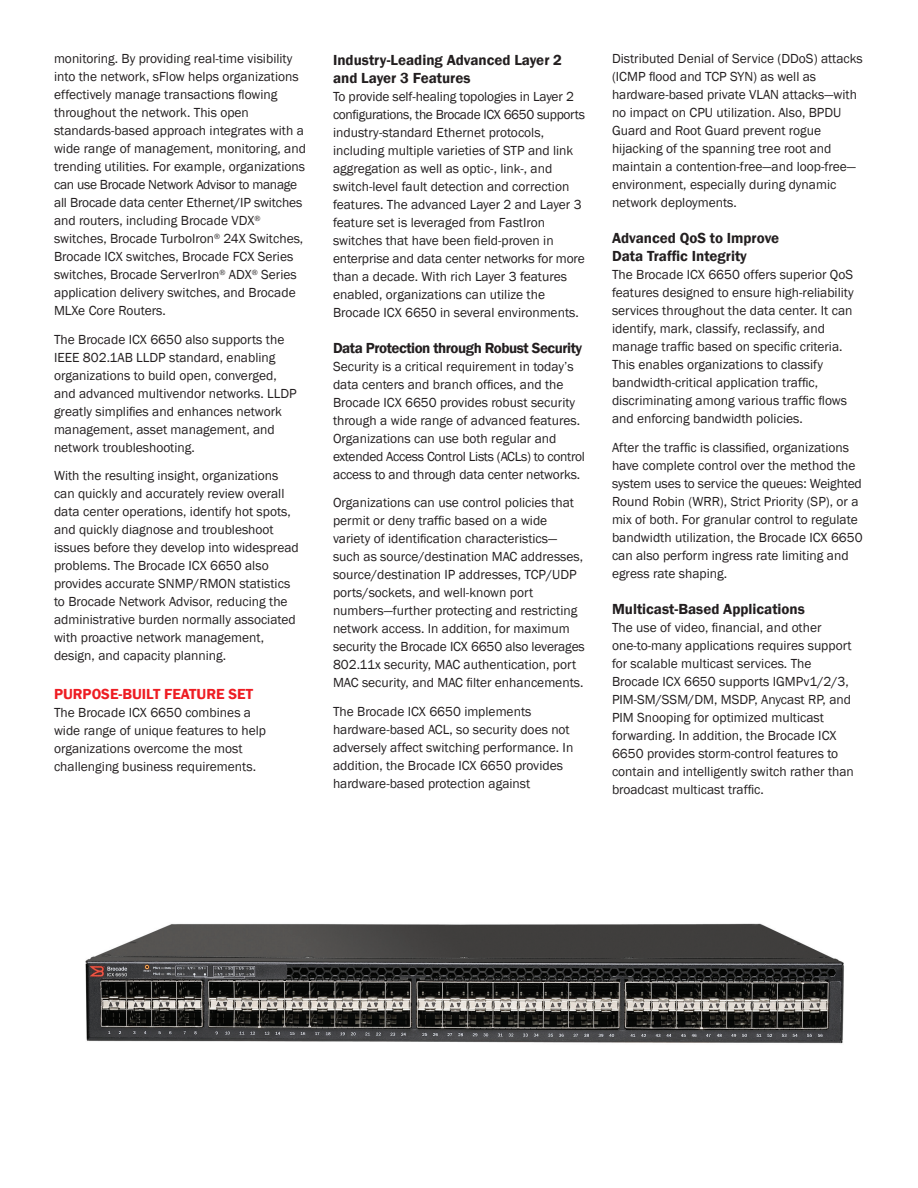
<style>
.page{position:relative;width:918px;height:1188px;background:#fff}
.page>*{position:absolute;margin:0;border:0;box-sizing:border-box;transform-origin:0 0}
.Body_Text_10pt_Subhe{font:600 15px/18px "Franklin Gothic";color:#231f20}
.Body_Text_10pt_Subhe-2{font:600 15px "Franklin Gothic";letter-spacing:-.03em;color:#231f20}
.Body_Text_10pt_Subhe-3{font:600 15px "Franklin Gothic";color:#ee1d23}
.Body_Text_9pt_Book{font:13.5px/18px "Franklin Gothic";color:#231f20}
</style>
<div class="page">
<img style="left:85px;top:923px;width:759px;height:121px">
<p class="Body_Text_9pt_Book" style="left:54px;top:50px;width:253px">monitoring. By providing real-time visibility into the network, sFlow helps organizations effectively manage transactions flowing throughout the network. This open standards-based approach integrates with a wide range of management, monitoring, and trending utilities. For example, organizations can use Brocade Network Advisor to manage all Brocade data center Ethernet/IP switches and routers, including Brocade VDX<sup>® </sup>switches, Brocade TurboIron<sup>®</sup> 24X Switches, Brocade ICX switches, Brocade FCX Series switches, Brocade ServerIron<sup>®</sup> ADX<sup>®</sup> Series application delivery switches, and Brocade MLXe Core Routers.</p>
<p class="Body_Text_9pt_Book" style="left:54px;top:331px;width:244px">The Brocade ICX 6650 also supports the IEEE 802.1AB LLDP standard, enabling organizations to build open, converged, and advanced multivendor networks. LLDP greatly simplifies and enhances network management, asset management, and network troubleshooting.</p>
<p class="Body_Text_9pt_Book" style="left:54px;top:467px;width:246px">With the resulting insight, organizations can quickly and accurately review overall data center operations, identify hot spots, and quickly diagnose and troubleshoot issues before they develop into widespread problems. The Brocade ICX 6650 also provides accurate SNMP/RMON statistics to Brocade Network Advisor, reducing the administrative burden normally associated with proactive network management, design, and capacity planning.</p>
<p class="Body_Text_10pt_Subhe-3" style="left:54px;top:685px;width:201px">PURPOSE-BUILT FEATURE SET</p>
<p class="Body_Text_9pt_Book" style="left:54px;top:704px;width:214px">The Brocade ICX 6650 combines a wide range of unique features to help organizations overcome the most challenging business requirements.</p>
<p class="Body_Text_10pt_Subhe" style="left:333px;top:51px;width:231px">Industry-Leading Advanced Layer 2 and Layer 3 Features</p>
<p class="Body_Text_9pt_Book" style="left:333px;top:87px;width:253px">To provide self-healing topologies in Layer 2 configurations, the Brocade ICX 6650 supports industry-standard Ethernet protocols, including multiple varieties of STP and link aggregation as well as optic-, link-, and switch-level fault detection and correction features. The advanced Layer 2 and Layer 3 feature set is leveraged from FastIron switches that have been field-proven in enterprise and data center networks for more than a decade. With rich Layer 3 features enabled, organizations can utilize the Brocade ICX 6650 in several environments.</p>
<p class="Body_Text_10pt_Subhe-2" style="left:333px;top:338px;width:251px">Data Protection through Robust Security</p>
<p class="Body_Text_9pt_Book" style="left:333px;top:357px;width:253px">Security is a critical requirement in today’s data centers and branch offices, and the Brocade ICX 6650 provides robust security through a wide range of advanced features.<br>Organizations can use both regular and extended Access Control Lists (ACLs) to control access to and through data center networks.</p>
<p class="Body_Text_9pt_Book" style="left:333px;top:494px;width:253px">Organizations can use control policies that permit or deny traffic based on a wide variety of identification characteristics— such as source/destination MAC addresses, source/destination IP addresses, TCP/UDP ports/sockets, and well-known port numbers—further protecting and restricting network access. In addition, for maximum security the Brocade ICX 6650 also leverages 802.11x security, MAC authentication, port MAC security, and MAC filter enhancements.</p>
<p class="Body_Text_9pt_Book" style="left:333px;top:702px;width:242px">The Brocade ICX 6650 implements hardware-based ACL, so security does not adversely affect switching performance. In addition, the Brocade ICX 6650 provides hardware-based protection against</p>
<p class="Body_Text_9pt_Book" style="left:612px;top:50px;width:252px">Distributed Denial of Service (DDoS) attacks (ICMP flood and TCP SYN) as well as hardware-based private VLAN attacks—with no impact on CPU utilization. Also, BPDU Guard and Root Guard prevent rogue hijacking of the spanning tree root and maintain a contention-free—and loop-free— environment, especially during dynamic network deployments.</p>
<p class="Body_Text_10pt_Subhe" style="left:612px;top:230px;width:169px">Advanced QoS to Improve<br>Data Traffic Integrity</p>
<p class="Body_Text_9pt_Book" style="left:612px;top:266px;width:243px">The Brocade ICX 6650 offers superior QoS features designed to ensure high-reliability services throughout the data center. It can identify, mark, classify, reclassify, and manage traffic based on specific criteria.<br>This enables organizations to classify bandwidth-critical application traffic, discriminating among various traffic flows and enforcing bandwidth policies.</p>
<p class="Body_Text_9pt_Book" style="left:612px;top:439px;width:252px">After the traffic is classified, organizations have complete control over the method the system uses to service the queues: Weighted Round Robin (WRR), Strict Priority (SP), or a mix of both. For granular control to regulate bandwidth utilization, the Brocade ICX 6650 can also perform ingress rate limiting and egress rate shaping.</p>
<p class="Body_Text_10pt_Subhe" style="left:612px;top:600px;width:194px">Multicast-Based Applications</p>
<p class="Body_Text_9pt_Book" style="left:612px;top:619px;width:243px">The use of video, financial, and other one-to-many applications requires support for scalable multicast services. The Brocade ICX 6650 supports IGMPv1/2/3, PIM-SM/SSM/DM, MSDP, Anycast RP, and PIM Snooping for optimized multicast forwarding. In addition, the Brocade ICX 6650 provides storm-control features to contain and intelligently switch rather than broadcast multicast traffic.</p>
</div>
